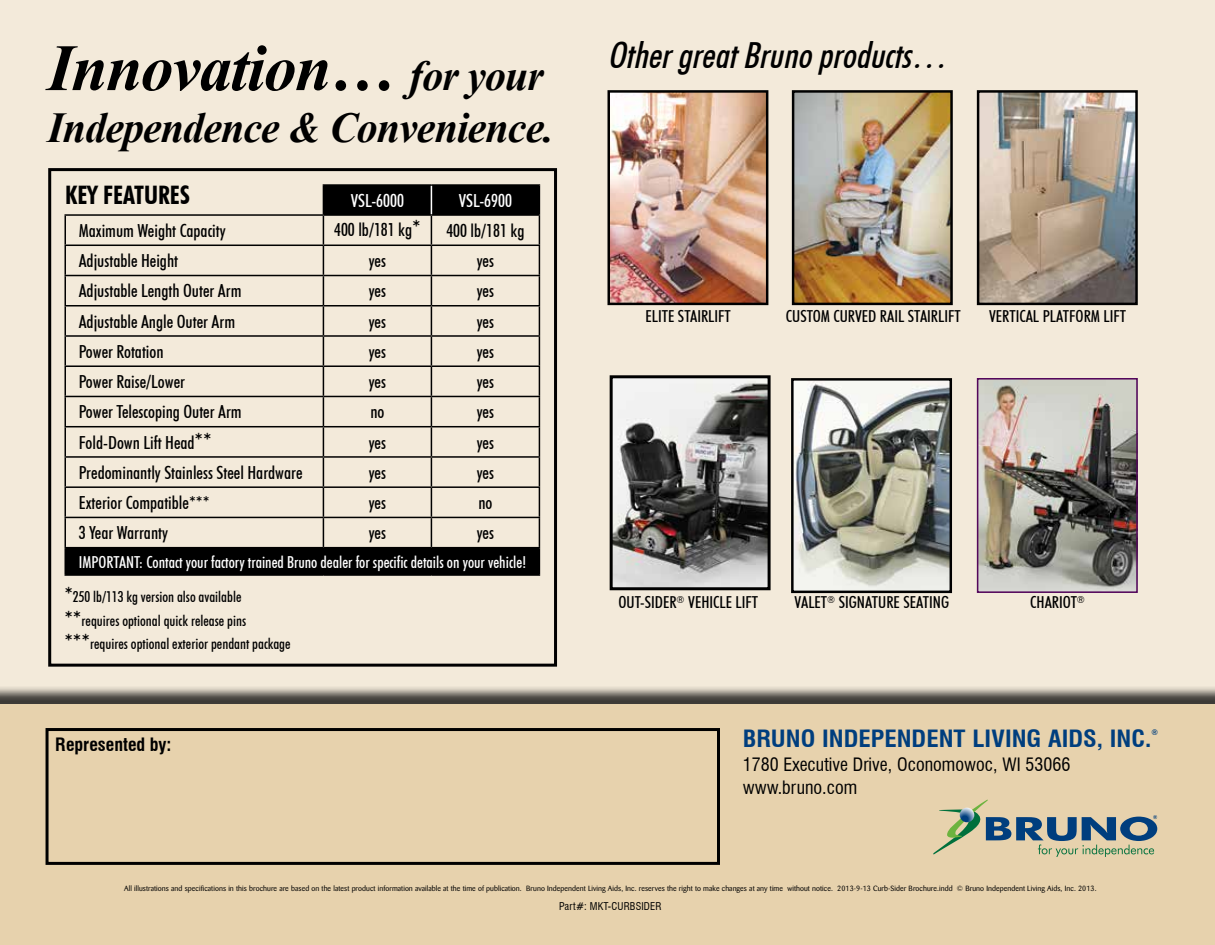
<style>
.page{position:relative;width:1215px;height:945px;background:#fff}
.page>*{position:absolute;margin:0;border:0;box-sizing:border-box;transform-origin:0 0}
.t1{font:italic 700 66.15px "Times New Roman";letter-spacing:-.02em;color:#000}
.t2{font:italic 700 42.6px "Times New Roman";letter-spacing:-.02em;color:#000}
.t3{font:italic 500 condensed 36px "Futura BT";color:#000}
.t4{font:700 condensed 25.5px "Futura BT";color:#000}
.t5{font:700 condensed 23.25px "Swiss 721 BT";color:#003e7e;scale:1.07 1}
.t6{font:500 condensed 18px "Futura BT";color:#000}
.t7{font:condensed 18px/22.5px "Swiss 721 BT";color:#000}
.t8{font:500 condensed 18px "Futura BT";color:#fff}
.t9{font:700 condensed 18px "Swiss 721 BT";color:#000}
.t10{font:500 condensed 16.5px "Futura BT";color:#000}
.t11{font:500 condensed 16.5px "Futura BT";color:#fff}
.t12{font:500 condensed 15px/23px "Futura BT";color:#000}
.t13{font:condensed 10.5px "Swiss 721 BT";letter-spacing:.01em;color:#000}
.t14{font:700 condensed 7.8px "Swiss 721 BT";color:#003e7e}
.t15{font:7.5px "Barmeno";letter-spacing:.01em;color:#000}
.s1{font-size:42.6px}
.s2{font-size:22.5px}
</style>
<div class="page">
<div style="left:0;top:0;width:1215px;height:944px;background:#f3eada"></div>
<div style="left:0;top:685px;width:1215px;height:258px;background:#000;opacity:.75"></div>
<div style="left:0;top:704px;width:1215px;height:241px;background:#e7d2ad"></div>
<div style="left:46px;top:728px;width:674px;height:137px;border:3px solid #000"></div>
<div style="left:48px;top:168px;width:509px;height:499px;border:3px solid #000"></div>
<svg style="left:933px;top:799px;width:224px;height:58px"></svg>
<svg style="left:66px;top:185px;width:473px;height:389px"></svg>
<div style="left:431px;top:185px;width:108px;height:30px;background:#000"></div>
<hr style="left:64px;top:216px;width:2px;height:29px;background:#000">
<hr style="left:64px;top:245px;width:259px;height:1px;background:#000">
<hr style="left:64px;top:246px;width:2px;height:29px;background:#000">
<hr style="left:323px;top:245px;width:108px;height:1px;background:#000">
<hr style="left:431px;top:245px;width:109px;height:1px;background:#000">
<hr style="left:64px;top:275px;width:259px;height:1px;background:#000">
<hr style="left:64px;top:276px;width:2px;height:29px;background:#000">
<hr style="left:323px;top:275px;width:108px;height:1px;background:#000">
<hr style="left:431px;top:275px;width:109px;height:1px;background:#000">
<hr style="left:64px;top:305px;width:259px;height:2px;background:#000">
<hr style="left:64px;top:307px;width:2px;height:28px;background:#000">
<hr style="left:323px;top:305px;width:108px;height:2px;background:#000">
<hr style="left:431px;top:305px;width:109px;height:2px;background:#000">
<hr style="left:64px;top:335px;width:259px;height:2px;background:#000">
<hr style="left:64px;top:337px;width:2px;height:28px;background:#000">
<hr style="left:323px;top:335px;width:108px;height:2px;background:#000">
<hr style="left:431px;top:335px;width:109px;height:2px;background:#000">
<hr style="left:64px;top:365px;width:259px;height:2px;background:#000">
<hr style="left:64px;top:367px;width:2px;height:29px;background:#000">
<hr style="left:323px;top:365px;width:108px;height:2px;background:#000">
<hr style="left:431px;top:365px;width:109px;height:2px;background:#000">
<hr style="left:64px;top:396px;width:259px;height:1px;background:#000">
<hr style="left:64px;top:397px;width:2px;height:29px;background:#000">
<hr style="left:323px;top:396px;width:108px;height:1px;background:#000">
<hr style="left:431px;top:396px;width:109px;height:1px;background:#000">
<hr style="left:64px;top:426px;width:259px;height:1px;background:#000">
<hr style="left:64px;top:427px;width:2px;height:29px;background:#000">
<hr style="left:323px;top:426px;width:108px;height:1px;background:#000">
<hr style="left:431px;top:426px;width:109px;height:1px;background:#000">
<hr style="left:64px;top:456px;width:259px;height:2px;background:#000">
<hr style="left:64px;top:458px;width:2px;height:28px;background:#000">
<hr style="left:323px;top:456px;width:108px;height:2px;background:#000">
<hr style="left:431px;top:456px;width:109px;height:2px;background:#000">
<hr style="left:64px;top:486px;width:259px;height:2px;background:#000">
<hr style="left:64px;top:488px;width:2px;height:29px;background:#000">
<hr style="left:323px;top:486px;width:108px;height:2px;background:#000">
<hr style="left:431px;top:486px;width:109px;height:2px;background:#000">
<hr style="left:64px;top:517px;width:259px;height:1px;background:#000">
<hr style="left:64px;top:518px;width:2px;height:29px;background:#000">
<hr style="left:323px;top:517px;width:108px;height:1px;background:#000">
<hr style="left:431px;top:517px;width:109px;height:1px;background:#000">
<hr style="left:64px;top:547px;width:259px;height:1px;background:#000">
<hr style="left:64px;top:548px;width:2px;height:26px;background:#000">
<hr style="left:323px;top:547px;width:108px;height:1px;background:#000">
<hr style="left:431px;top:547px;width:109px;height:1px;background:#000">
<hr style="left:64px;top:574px;width:259px;height:2px;background:#000">
<hr style="left:323px;top:574px;width:108px;height:2px;background:#000">
<hr style="left:431px;top:574px;width:109px;height:2px;background:#000">
<hr style="left:64px;top:214px;width:259px;height:2px;background:#000">
<hr style="left:323px;top:184px;width:108px;height:2px;background:#000">
<svg style="left:323px;top:186px;width:1px;height:361px"></svg>
<hr style="left:431px;top:184px;width:109px;height:2px;background:#000">
<svg style="left:539px;top:186px;width:1px;height:388px"></svg>
<hr style="left:323px;top:214px;width:108px;height:2px;background:#000">
<hr style="left:431px;top:214px;width:109px;height:2px;background:#000">
<svg style="left:431px;top:186px;width:1px;height:361px"></svg>
<img style="left:611px;top:93px;width:154px;height:209px">
<div style="left:608px;top:90px;width:160px;height:215px;border:2px solid #000"></div>
<img style="left:795px;top:93px;width:155px;height:209px">
<div style="left:792px;top:90px;width:161px;height:215px;border:2px solid #000"></div>
<img style="left:980px;top:93px;width:155px;height:209px">
<div style="left:977px;top:90px;width:161px;height:215px;border:2px solid #000"></div>
<img style="left:794px;top:381px;width:155px;height:209px">
<div style="left:791px;top:378px;width:161px;height:215px;border:2px solid #000"></div>
<img style="left:980px;top:381px;width:155px;height:209px">
<div style="left:977px;top:378px;width:161px;height:215px;border:2px solid #54075b"></div>
<img style="left:614px;top:379px;width:153px;height:207px">
<div style="left:610px;top:375px;width:161px;height:215px;border:3px solid #000"></div>
<h1 class="t1" style="left:48px;top:22px;width:498px">Innovation… <span class="s1">for your</span></h1>
<h2 class="t2" style="left:48px;top:98px;width:508px">Independence &amp; Convenience.</h2>
<h3 class="t4" style="left:65px;top:180px;width:126px">KEY FEATURES</h3>
<p class="t8" style="left:351px;top:190px;width:55px">VSL-6000</p>
<p class="t8" style="left:459px;top:190px;width:55px">VSL-6900</p>
<p class="t6" style="left:79px;top:220px;width:148px">Maximum Weight Capacity</p>
<p class="t6" style="left:334px;top:219px;width:192px">400 lb/181 kg<span class="s2">*</span> 400 lb/181 kg</p>
<p class="t6" style="left:79px;top:250px;width:101px">Adjustable Height</p>
<p class="t6" style="left:369px;top:250px;width:19px">yes</p>
<p class="t6" style="left:477px;top:250px;width:19px">yes</p>
<p class="t6" style="left:79px;top:280px;width:164px">Adjustable Length Outer Arm</p>
<p class="t6" style="left:369px;top:280px;width:19px">yes</p>
<p class="t6" style="left:477px;top:280px;width:19px">yes</p>
<p class="t6" style="left:79px;top:310px;width:158px">Adjustable Angle Outer Arm</p>
<p class="t6" style="left:369px;top:310px;width:19px">yes</p>
<p class="t6" style="left:477px;top:310px;width:19px">yes</p>
<p class="t6" style="left:79px;top:341px;width:86px">Power Rotation</p>
<p class="t6" style="left:369px;top:341px;width:19px">yes</p>
<p class="t6" style="left:477px;top:341px;width:19px">yes</p>
<p class="t6" style="left:79px;top:371px;width:108px">Power Raise/Lower</p>
<p class="t6" style="left:369px;top:371px;width:19px">yes</p>
<p class="t6" style="left:477px;top:371px;width:19px">yes</p>
<p class="t6" style="left:79px;top:401px;width:165px">Power Telescoping Outer Arm</p>
<p class="t6" style="left:370px;top:401px;width:16px">no</p>
<p class="t6" style="left:477px;top:401px;width:19px">yes</p>
<p class="t6" style="left:79px;top:432px;width:135px">Fold-Down Lift Head<span class="s2">**</span></p>
<p class="t6" style="left:369px;top:431px;width:19px">yes</p>
<p class="t6" style="left:477px;top:431px;width:19px">yes</p>
<p class="t6" style="left:79px;top:462px;width:225px">Predominantly Stainless Steel Hardware</p>
<p class="t6" style="left:369px;top:462px;width:19px">yes</p>
<p class="t6" style="left:477px;top:462px;width:19px">yes</p>
<p class="t6" style="left:79px;top:492px;width:132px">Exterior Compatible***</p>
<p class="t6" style="left:369px;top:492px;width:19px">yes</p>
<p class="t6" style="left:478px;top:492px;width:16px">no</p>
<p class="t6" style="left:79px;top:522px;width:91px">3 Year Warranty</p>
<p class="t6" style="left:369px;top:522px;width:19px">yes</p>
<p class="t6" style="left:477px;top:522px;width:19px">yes</p>
<p class="t11" style="left:79px;top:552px;width:449px">IMPORTANT: Contact your factory trained Bruno dealer for specific details on your vehicle!</p>
<p class="t12" style="left:64px;top:585px;width:179px"><span class="s2">*</span>250 lb/113 kg version also available</p>
<p class="t12" style="left:64px;top:609px;width:228px"><span class="s2">**</span>requires optional quick release pins <span class="s2">***</span>requires optional exterior pendant package</p>
<p class="t9" style="left:55px;top:734px;width:118px">REPRESENTED BY:</p>
<h3 class="t3" style="left:608px;top:33px;width:350px">OthergreatBrunoproducts…</h3>
<p class="t10" style="left:646px;top:306px;width:87px">ELITE STAIRLIFT</p>
<p class="t10" style="left:786px;top:306px;width:23px">Custom</p>
<p class="t10" style="left:834px;top:306px;width:23px">Curved</p>
<p class="t10" style="left:880px;top:306px;width:82px">Rail STAIRLIFT</p>
<p class="t10" style="left:989px;top:306px;width:14px">Vertical</p>
<p class="t10" style="left:1043px;top:306px;width:16px">Platform</p>
<p class="t10" style="left:1104px;top:306px;width:13px">Lift</p>
<p class="t10" style="left:618px;top:592px;width:84px">Out-Sider<sup>®</sup> Vehicle</p>
<p class="t10" style="left:736px;top:592px;width:13px">Lift</p>
<p class="t10" style="left:795px;top:592px;width:122px">Valet<sup>®</sup> Signature Seatin</p>
<p class="t10" style="left:941px;top:592px;width:10px">g</p>
<p class="t10" style="left:1030px;top:592px;width:56px">cHARIOT<sup>®</sup></p>
<p class="t5" style="left:743px;top:725px;width:108px">BRUNO INDEPE</p>
<p class="t5" style="left:897px;top:725px;width:240px">NDENT LIVING AIDS, INC.</p>
<p class="t14" style="left:1151px;top:728px;width:8px">®</p>
<p class="t7" style="left:743px;top:754px;width:329px">1780 Executive Drive, Oconomowoc, WI 53066 www.bruno.com</p>
<p class="t15" style="left:124px;top:884px;width:974px">All illustrations and specifications in this brochure are based on the latest product information available at the time of publication. Bruno Independent Living Aids, Inc. reserves the right to make changes at any time without notice. 2013-9-13 Curb-Sider Brochure.indd © Bruno Independent Living Aids, Inc. 2013.</p>
<p class="t13" style="left:559px;top:900px;width:104px">Part#: MKT-CURBSIDER</p>
</div>
